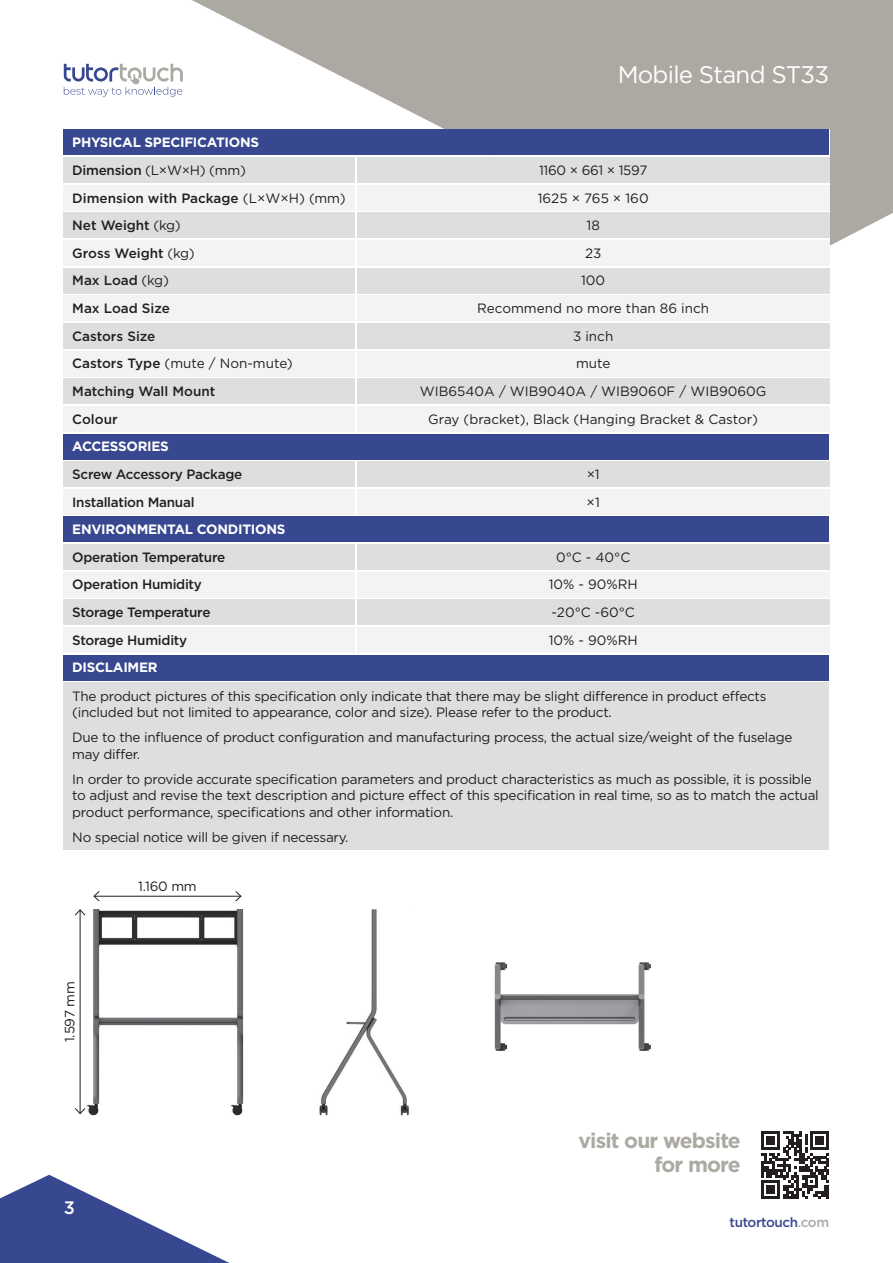
<style>
.page{position:relative;width:893px;height:1263px;background:#fff}
.page>*{position:absolute;margin:0;border:0;box-sizing:border-box;transform-origin:0 0}
.t1{font:24px "Gotham";letter-spacing:-.03em;color:#fff}
.t2{font:700 21px "Gotham";letter-spacing:-.04em;color:#aba9a2}
.t3{font:500 18px "Gotham";color:#fff}
.t4{font:13.5px/16.5px "Gotham";letter-spacing:-.02em;color:#231f20}
.t5{font:13.5px "Gotham";color:#231f20}
.t6{font:500 13.5px "Gotham";letter-spacing:-.02em;color:#231f20}
.t7{font:500 13.5px "Gotham";color:#231f20}
.t8{font:700 13.5px "Gotham";letter-spacing:-.02em;color:#fff}
.t9{font:500 13.5px "Gotham";letter-spacing:-.03em;color:#384890}
.s1{font-weight:500}
.s2{font-weight:400}
.s3{color:#aba9a2}
</style>
<div class="page">
<svg style="left:0;top:1175px;width:230px;height:88px"></svg>
<svg style="left:192px;top:0;width:701px;height:286px;fill:#aba9a2"></svg>
<img style="left:79px;top:909px;width:165px;height:207px">
<img style="left:319px;top:909px;width:91px;height:207px">
<img style="left:494px;top:962px;width:157px;height:89px">
<svg style="left:496px;top:155px;width:333px;height:141px"></svg>
<div style="left:64px;top:157px;width:291px;height:26px;background:#dddee0"></div>
<div style="left:64px;top:544px;width:291px;height:26px;background:#dddee0"></div>
<div style="left:64px;top:461px;width:291px;height:26px;background:#dddee0"></div>
<div style="left:64px;top:130px;width:765px;height:25px;background:#384890"></div>
<div style="left:64px;top:517px;width:765px;height:25px;background:#384890"></div>
<div style="left:64px;top:434px;width:765px;height:25px;background:#384890"></div>
<div style="left:64px;top:268px;width:291px;height:25px;background:#dddee0"></div>
<div style="left:64px;top:296px;width:291px;height:25px;background:#f2f3f4"></div>
<div style="left:64px;top:185px;width:291px;height:25px;background:#f2f3f4"></div>
<div style="left:64px;top:572px;width:291px;height:25px;background:#f2f3f4"></div>
<div style="left:64px;top:489px;width:291px;height:25px;background:#f2f3f4"></div>
<div style="left:64px;top:240px;width:291px;height:26px;background:#f2f3f4"></div>
<div style="left:64px;top:627px;width:291px;height:26px;background:#f2f3f4"></div>
<div style="left:64px;top:213px;width:291px;height:25px;background:#dddee0"></div>
<div style="left:64px;top:600px;width:291px;height:25px;background:#dddee0"></div>
<div style="left:357px;top:268px;width:472px;height:25px;background:#dddee0"></div>
<div style="left:357px;top:157px;width:472px;height:26px;background:#dddee0"></div>
<div style="left:357px;top:544px;width:472px;height:26px;background:#dddee0"></div>
<div style="left:357px;top:461px;width:472px;height:26px;background:#dddee0"></div>
<div style="left:357px;top:296px;width:472px;height:25px;background:#f2f3f4"></div>
<div style="left:357px;top:185px;width:472px;height:25px;background:#f2f3f4"></div>
<div style="left:357px;top:572px;width:472px;height:25px;background:#f2f3f4"></div>
<div style="left:357px;top:489px;width:472px;height:25px;background:#f2f3f4"></div>
<div style="left:357px;top:240px;width:472px;height:26px;background:#f2f3f4"></div>
<div style="left:357px;top:627px;width:472px;height:26px;background:#f2f3f4"></div>
<div style="left:357px;top:213px;width:472px;height:25px;background:#dddee0"></div>
<div style="left:357px;top:600px;width:472px;height:25px;background:#dddee0"></div>
<div style="left:64px;top:323px;width:291px;height:26px;background:#dddee0"></div>
<div style="left:64px;top:378px;width:291px;height:26px;background:#dddee0"></div>
<div style="left:64px;top:351px;width:291px;height:25px;background:#f2f3f4"></div>
<div style="left:64px;top:406px;width:291px;height:26px;background:#f2f3f4"></div>
<div style="left:357px;top:351px;width:472px;height:25px;background:#f2f3f4"></div>
<div style="left:357px;top:406px;width:472px;height:26px;background:#f2f3f4"></div>
<div style="left:357px;top:323px;width:472px;height:26px;background:#dddee0"></div>
<div style="left:357px;top:378px;width:472px;height:26px;background:#dddee0"></div>
<div style="left:64px;top:682px;width:765px;height:168px;background:#dddee0"></div>
<div style="left:64px;top:655px;width:765px;height:25px;background:#384890"></div>
<svg style="left:64px;top:64px;width:119px;height:33px"></svg>
<svg style="left:761px;top:1131px;width:68px;height:68px"></svg>
<hr style="left:94px;top:896px;width:147px;height:1px;background:#231f20">
<svg style="left:93px;top:891px;width:7px;height:11px"></svg>
<svg style="left:235px;top:891px;width:7px;height:11px"></svg>
<hr style="left:80px;top:910px;width:1px;height:203px;background:#231f20">
<svg style="left:75px;top:909px;width:11px;height:7px"></svg>
<svg style="left:75px;top:1107px;width:11px;height:8px"></svg>
<p class="t1" style="left:618px;top:59px;width:213px">Mobile Stand ST33</p>
<p class="t8" style="left:72px;top:133px;width:188px">PHYSICAL SPECIFICATIONS</p>
<p class="t4" style="left:72px;top:162px;width:175px"><span class="s1">Dimension</span> (L×W×H) (mm)</p>
<p class="t4" style="left:539px;top:162px;width:110px">1160 × 661 × 1597</p>
<p class="t7" style="left:72px;top:189px;width:275px">Dimension with Package <span class="s2">(L×W×H) (mm)</span></p>
<p class="t5" style="left:538px;top:189px;width:112px">1625 × 765 × 160</p>
<p class="t7" style="left:72px;top:217px;width:110px">Net Weight <span class="s2">(kg)</span></p>
<p class="t4" style="left:586px;top:217px;width:15px">18</p>
<p class="t7" style="left:72px;top:244px;width:124px">Gross Weight <span class="s2">(kg)</span></p>
<p class="t4" style="left:585px;top:244px;width:18px">23</p>
<p class="t6" style="left:72px;top:272px;width:98px">Max Load <span class="s2">(kg)</span></p>
<p class="t7" style="left:72px;top:299px;width:99px">Max Load Size</p>
<p class="t4" style="left:581px;top:272px;width:26px">100</p>
<p class="t5" style="left:477px;top:300px;width:233px">Recommend no more than 86 inch</p>
<p class="t7" style="left:72px;top:327px;width:85px">Castors Size</p>
<p class="t4" style="left:573px;top:327px;width:42px">3 inch</p>
<p class="t5" style="left:72px;top:355px;width:222px"><span class="s1">Castors Type</span> (mute / Non-mute)</p>
<p class="t4" style="left:576px;top:355px;width:36px">mute</p>
<p class="t7" style="left:72px;top:382px;width:144px">Matching Wall Mount</p>
<p class="t5" style="left:420px;top:383px;width:348px">WIB6540A / WIB9040A / WIB9060F / WIB9060G</p>
<p class="t6" style="left:72px;top:410px;width:47px">Colour</p>
<p class="t5" style="left:428px;top:410px;width:331px">Gray (bracket), Black (Hanging Bracket &amp; Castor)</p>
<p class="t8" style="left:72px;top:437px;width:98px">ACCESSORIES</p>
<p class="t6" style="left:72px;top:465px;width:171px">Screw Accessory Package</p>
<p class="t4" style="left:587px;top:466px;width:15px">×1</p>
<p class="t6" style="left:72px;top:493px;width:124px">Installation Manual</p>
<p class="t4" style="left:587px;top:493px;width:15px">×1</p>
<p class="t8" style="left:72px;top:520px;width:215px">ENVIRONMENTAL CONDITIONS</p>
<p class="t6" style="left:72px;top:548px;width:154px">Operation Temperature</p>
<p class="t4" style="left:556px;top:548px;width:76px">0°C - 40°C</p>
<p class="t6" style="left:72px;top:576px;width:131px">Operation Humidity</p>
<p class="t4" style="left:549px;top:576px;width:91px">10% - 90%RH</p>
<p class="t6" style="left:72px;top:603px;width:140px">Storage Temperature</p>
<p class="t4" style="left:551px;top:604px;width:85px">-20°C -60°C</p>
<p class="t6" style="left:72px;top:631px;width:116px">Storage Humidity</p>
<p class="t4" style="left:549px;top:631px;width:91px">10% - 90%RH</p>
<p class="t8" style="left:72px;top:659px;width:87px">DISCLAIMER</p>
<p class="t4" style="left:72px;top:687px;width:696px">The product pictures of this specification only indicate that there may be slight difference in product effects (included but not limited to appearance, color and size). Please refer to the product.</p>
<p class="t4" style="left:72px;top:729px;width:722px">Due to the influence of product configuration and manufacturing process, the actual size/weight of the fuselage may differ.</p>
<p class="t4" style="left:72px;top:770px;width:748px">In order to provide accurate specification parameters and product characteristics as much as possible, it is possible to adjust and revise the text description and picture effect of this specification in real time, so as to match the actual product performance, specifications and other information.</p>
<p class="t4" style="left:72px;top:828px;width:278px">No special notice will be given if necessary.</p>
<p class="t4" style="left:61px;top:1042px;width:62px;rotate:-90deg">1.597 mm</p>
<h3 class="t3" style="left:64px;top:1195px;width:13px">3</h3>
<p class="t4" style="left:138px;top:877px;width:60px">1.160 mm</p>
<p class="t2" style="left:578px;top:1126px;width:164px">visit our website</p>
<p class="t2" style="left:655px;top:1150px;width:88px">for more</p>
<p class="t9" style="left:730px;top:1213px;width:101px">tutortouch<span class="s3">.com</span></p>
</div>
